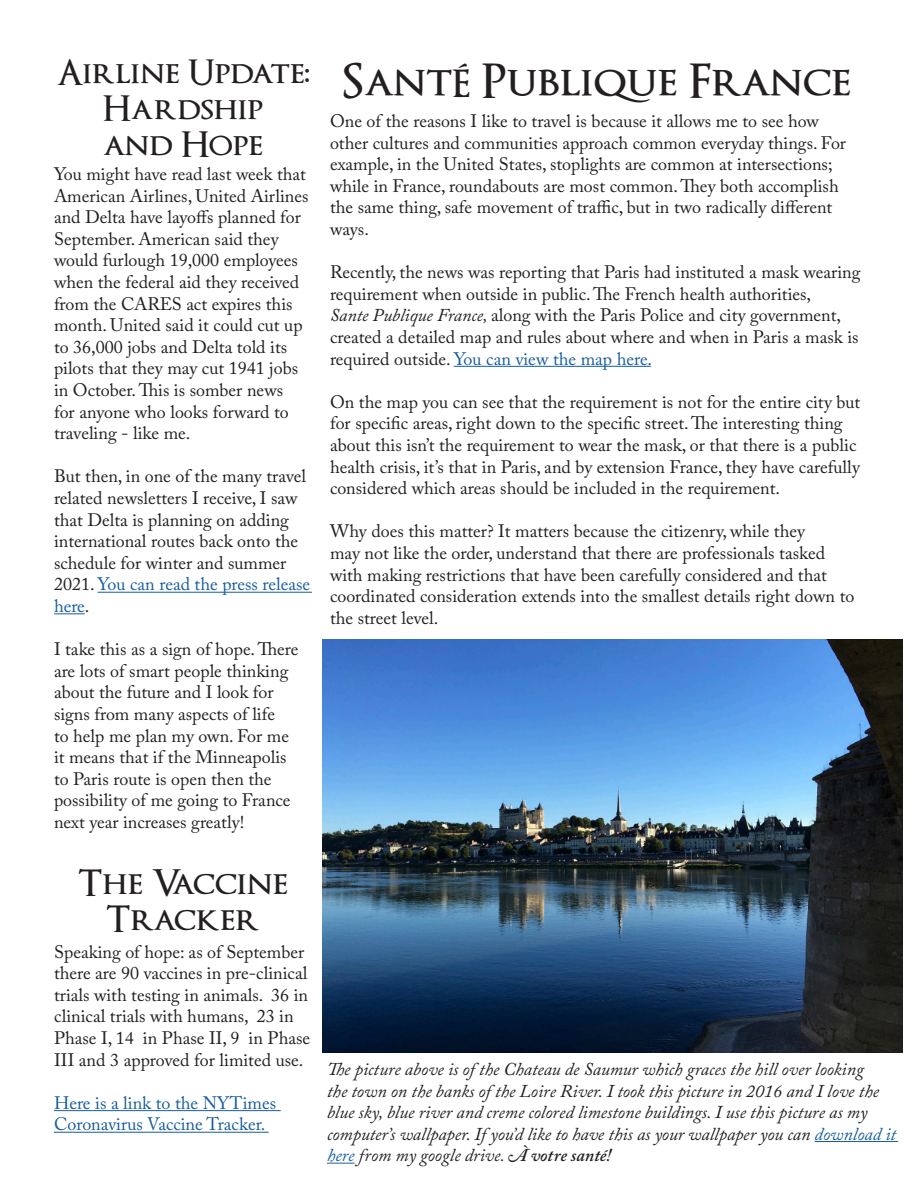
<style>
.page{position:relative;width:918px;height:1188px;background:#fff}
.page>*{position:absolute;margin:0;border:0;box-sizing:border-box;transform-origin:0 0}
.t1{font:600 46.5px "Optimus Princeps";color:#231f20}
.t2{font:600 36px "Optimus Princeps";color:#231f20}
.t3{font:600 34.5px/36px "Optimus Princeps";color:#231f20;text-align:center}
.t4{font:18px/21.6px "Adobe Caslon Pro";color:#231f20}
.t5{font:italic 18px/21.6px "Adobe Caslon Pro";color:#231f20}
.t6{font:18px/21.6px "Adobe Caslon Pro";color:#175d9e}
.s1{color:#175d9e}
.s2{font-size:37.5px}
.s3{font-style:italic}
.s4{font-weight:600}
</style>
<div class="page">
<hr style="left:454px;top:366px;width:197px;height:1px;background:#175d9e">
<hr style="left:98px;top:592px;width:214px;height:1px;background:#175d9e">
<hr style="left:54px;top:613px;width:31px;height:1px;background:#175d9e">
<hr style="left:54px;top:1110px;width:227px;height:1px;background:#175d9e">
<hr style="left:54px;top:1132px;width:215px;height:1px;background:#175d9e">
<img style="left:322px;top:640px;width:581px;height:412px">
<hr style="left:815px;top:1141px;width:83px;height:1px;background:#175d9e">
<svg style="left:327px;top:1163px;width:28px;height:1px"></svg>
<p class="t3" style="left:56px;top:56px;width:255px">Airline Update:<br>Hardship</p>
<p class="t3" style="left:103px;top:128px;width:162px">and Hope</p>
<p class="t4" style="left:54px;top:163px;width:256px">You might have read last week that<br>American Airlines, United Airlines and Delta have layoffs planned for<br>September. American said they would furlough 19,000 employees when the federal aid they received from the CARES act expires this month. United said it could cut up to 36,000 jobs and Delta told its pilots that they may cut 1941 jobs in October. This is somber news<br>for anyone who looks forward to traveling - like me.</p>
<p class="t4" style="left:54px;top:465px;width:258px">But then, in one of the many travel related newsletters I receive, I saw that Delta is planning on adding international routes back onto the schedule for winter and summer<br>2021. <span class="s1">You can read the press release here</span>.</p>
<p class="t4" style="left:54px;top:638px;width:246px">I take this as a sign of hope. There are lots of smart people thinking about the future and I look for signs from many aspects of life<br>to help me plan my own. For me it means that if the Minneapolis to Paris route is open then the possibility of me going to France next year increases greatly!</p>
<p class="t2" style="left:78px;top:863px;width:211px">The Vaccine</p>
<p class="t2" style="left:106px;top:899px;width:155px">Tracker</p>
<p class="t4" style="left:54px;top:941px;width:258px">Speaking of hope: as of September there are 90 vaccines in pre-clinical trials with testing in animals. 36 in clinical trials with humans, 23 in Phase I, 14 in Phase II, 9 in Phase III and 3 approved for limited use.</p>
<p class="t6" style="left:54px;top:1092px;width:224px">Here is a link to the NYTimes<br>Coronavirus Vaccine Tracker.</p>
<p class="t1" style="left:343px;top:57px;width:510px">Sant<span class="s2">É</span> Publique France</p>
<p class="t4" style="left:330px;top:110px;width:518px">One of the reasons I like to travel is because it allows me to see how other cultures and communities approach common everyday things. For example, in the United States, stoplights are common at intersections; while in France, roundabouts are most common. They both accomplish the same thing, safe movement of traffic, but in two radically different ways.</p>
<p class="t4" style="left:330px;top:261px;width:532px">Recently, the news was reporting that Paris had instituted a mask wearing requirement when outside in public. The French health authorities,<br><span class="s3">Sante Publique France,</span> along with the Paris Police and city government, created a detailed map and rules about where and when in Paris a mask is required outside. <span class="s1">You can view the map here.</span></p>
<p class="t4" style="left:330px;top:391px;width:532px">On the map you can see that the requirement is not for the entire city but for specific areas, right down to the specific street. The interesting thing about this isn’t the requirement to wear the mask, or that there is a public health crisis, it’s that in Paris, and by extension France, they have carefully considered which areas should be included in the requirement.</p>
<p class="t4" style="left:330px;top:520px;width:526px">Why does this matter? It matters because the citizenry, while they<br>may not like the order, understand that there are professionals tasked with making restrictions that have been carefully considered and that coordinated consideration extends into the smallest details right down to the street level.</p>
<p class="t5" style="left:327px;top:1058px;width:571px">The picture above is of the Chateau de Saumur which graces the hill over looking<br>the town on the banks of the Loire River. I took this picture in 2016 and I love the blue sky, blue river and creme colored limestone buildings. I use this picture as my computer’s wallpaper. If you’d like to have this as your wallpaper you can <span class="s1">download it here</span> from my google drive. <span class="s4">À votre santé!</span></p>
</div>
